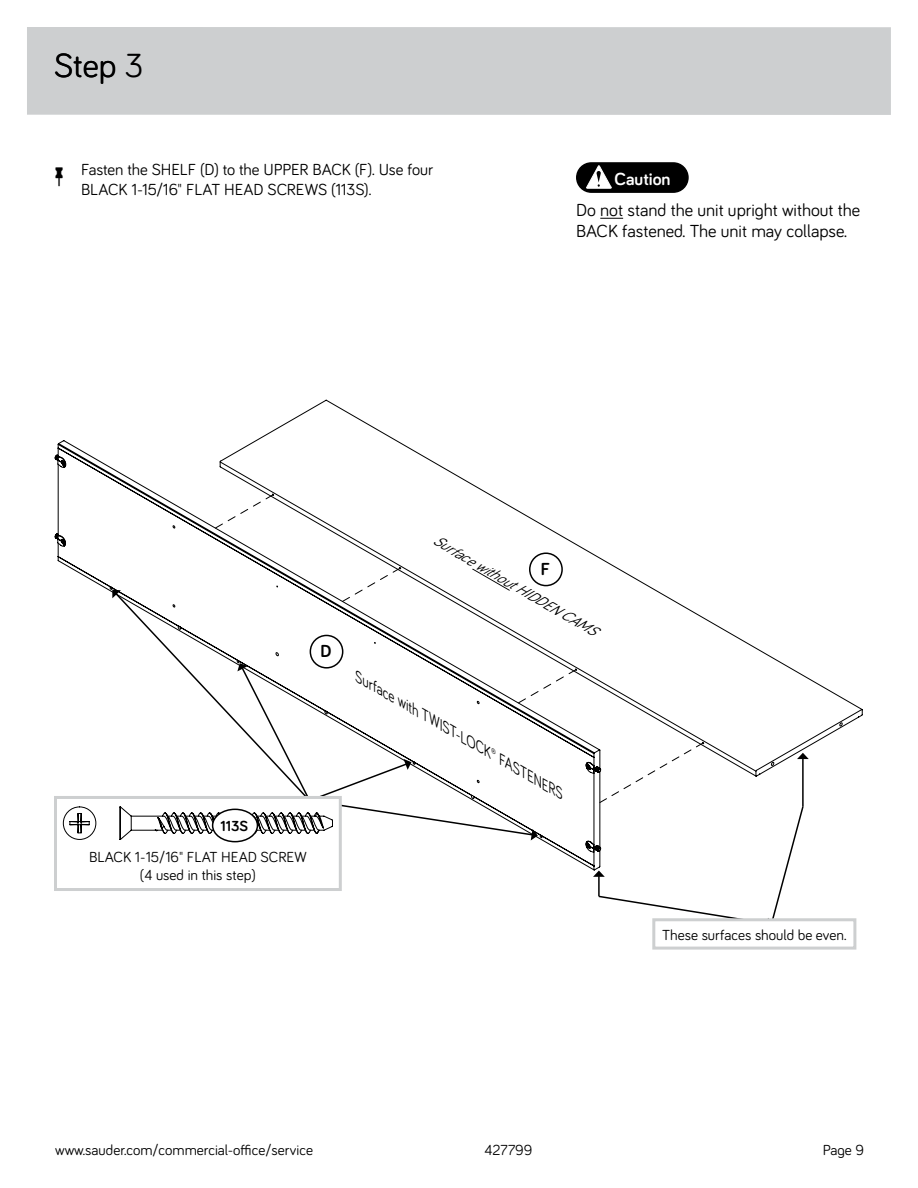
<style>
.page{position:relative;width:918px;height:1188px;background:#fff}
.page>*{position:absolute;margin:0;border:0;box-sizing:border-box;transform-origin:0 0}
.t1{font:34.5px "Bariol";color:#000}
.t2{font:18px/21.6px "Bariol";color:#000}
.t3{font:700 18px "Bariol";color:#fff}
.t4{font:700 18px "Bariol";color:#000}
.t5{font:16.5px/19.8px "Bariol";letter-spacing:-.005em;color:#000}
.t6{font:15px/18px "Bariol";color:#000;text-align:center}
.t7{font:italic 15px "Bariol";color:#000}
.t8{font:700 15px "Bariol";color:#000}
</style>
<div class="page">
<div style="left:27px;top:27px;width:864px;height:88px;background:#cdcfd0"></div>
<div style="left:54px;top:796px;width:288px;height:95px;background:#fff;border:3px solid #cdcfd0"></div>
<svg style="left:54px;top:796px;width:3px;height:44px"></svg>
<div style="left:652px;top:918px;width:204px;height:32px;border:3px solid #cdcfd0"></div>
<svg style="left:600px;top:218px;width:23px;height:1px"></svg>
<div style="left:577px;top:163px;width:111px;height:29px;background:#000;border-radius:15px"></div>
<div style="left:576px;top:162px;width:113px;height:31px;border:2px solid #000;border-radius:15px"></div>
<svg style="left:586px;top:165px;width:26px;height:24px"></svg>
<svg style="left:57px;top:443px;width:700px;height:403px"></svg>
<svg style="left:585px;top:742px;width:224px;height:187px"></svg>
<svg style="left:517px;top:669px;width:60px;height:35px"></svg>
<svg style="left:342px;top:567px;width:59px;height:35px"></svg>
<svg style="left:214px;top:494px;width:60px;height:35px"></svg>
<h1 class="t1" style="left:54px;top:42px;width:91px">Step 3</h1>
<p class="t5" style="left:81px;top:159px;width:354px">Fasten the SHELF (D) to the UPPER BACK (F). Use four<br>BLACK 1-15/16" FLAT HEAD SCREWS (113S).</p>
<p class="t3" style="left:615px;top:166px;width:57px">Caution</p>
<p class="t2" style="left:576px;top:198px;width:286px">Do not stand the unit upright without the<br>BACK fastened. The unit may collapse.</p>
<p class="t4" style="left:321px;top:639px;width:12px">D</p>
<p class="t8" style="left:221px;top:816px;width:29px">113S</p>
<p class="t6" style="left:89px;top:848px;width:219px">BLACK 1-15/16" FLAT HEAD SCREW (4 used in this step)</p>
<p class="t7" style="left:440px;top:530px;width:187px;rotate:30deg">Surface without HIDDEN CAMS</p>
<p class="t4" style="left:541px;top:557px;width:11px">F</p>
<p class="t7" style="left:363px;top:667px;width:241px;rotate:30deg">Surface with TWIST-LOCK® FASTENERS</p>
<p class="t6" style="left:662px;top:925px;width:186px">These surfaces should be even.</p>
<p class="t6" style="left:55px;top:1140px;width:259px">www.sauder.com/commercial-office/service</p>
<p class="t6" style="left:484px;top:1140px;width:49px">427799</p>
<p class="t6" style="left:823px;top:1140px;width:43px">Page 9</p>
</div>
